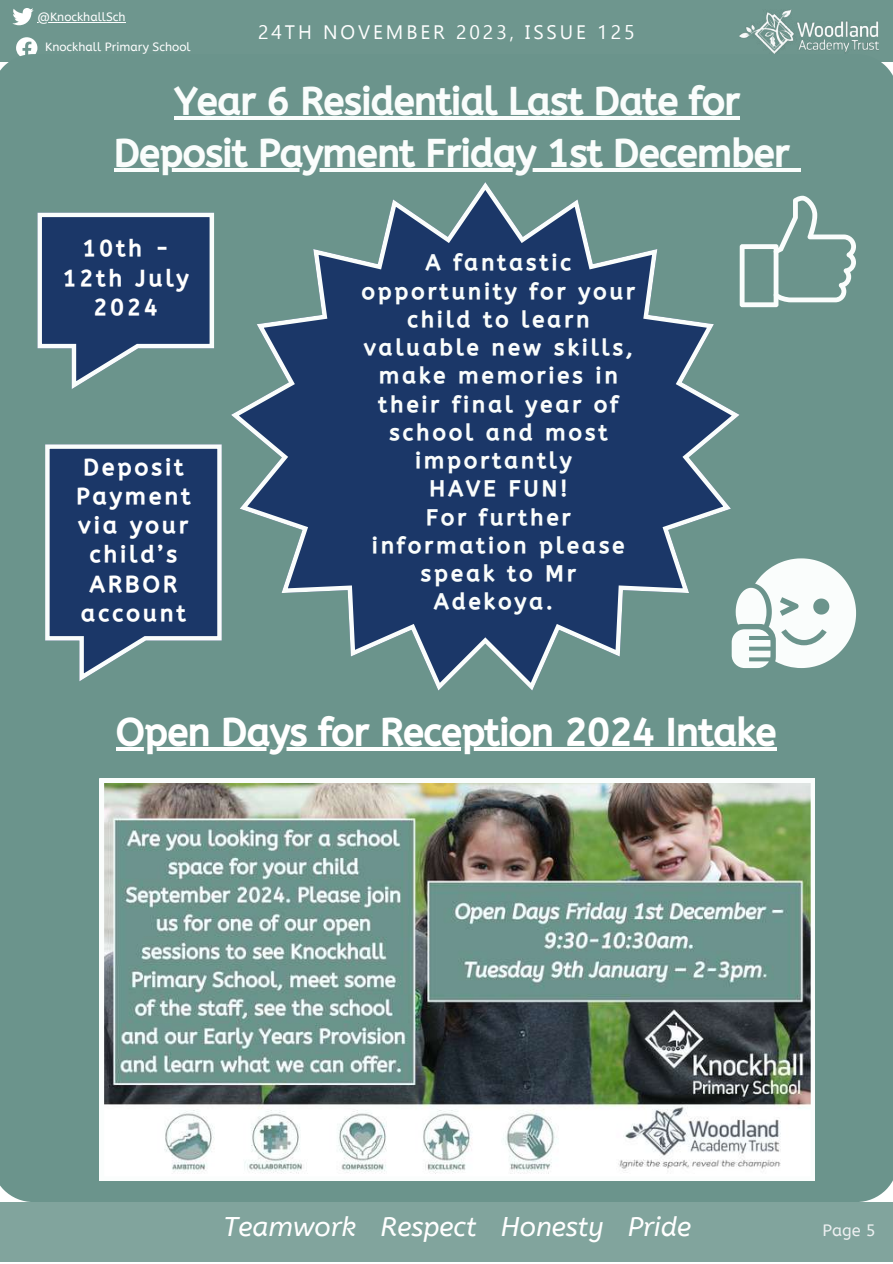
<style>
.page{position:relative;width:893px;height:1264px;background:#fff}
.page>*{position:absolute;margin:0;border:0;box-sizing:border-box;transform-origin:0 0}
.t1{font:37.5px/51.8px "CA Generated";color:#fafdfc;text-align:center}
.t2{font:37.5px "CA Generated";color:#fff}
.t3{font:italic 27px "A Bee Zee";color:#fff}
.t4{font:22.5px/29.2px "CA Generated";letter-spacing:.15em;color:#fff;text-align:center}
.t5{font:21.9px/28.2px "CA Generated";letter-spacing:.15em;color:#fafdfc;text-align:center}
.t6{font:19.5px "Ebrima";letter-spacing:.15em;color:#fff}
.t7{font:16.5px "A Bee Zee";color:#edf0f1}
.t8{font:12px "A Bee Zee";color:#fff}
</style>
<div class="page">
<div style="left:0;top:0;width:892px;height:62px;background:#6b948c"></div>
<div style="left:0;top:1202px;width:892px;height:60px;background:#81a49d"></div>
<svg style="left:12px;top:8px;width:22px;height:17px"></svg>
<svg style="left:16px;top:37px;width:21px;height:17px"></svg>
<img style="left:739px;top:10px;width:138px;height:44px">
<div style="left:0;top:54px;width:892px;height:1147px;background:#6b948c"></div>
<img style="left:100px;top:778px;width:714px;height:402px">
<svg style="left:231px;top:182px;width:508px;height:508px;background:#40607a"></svg>
<svg style="left:37px;top:213px;width:177px;height:176px;background:#3e5a7c"></svg>
<svg style="left:45px;top:444px;width:177px;height:237px;background:#385479"></svg>
<svg style="left:739px;top:196px;width:116px;height:111px;background:#83a69f"></svg>
<svg style="left:731px;top:558px;width:125px;height:110px"></svg>
<hr style="left:116px;top:747px;width:660px;height:4px;background:#fff">
<hr style="left:37px;top:22px;width:89px;height:1px;background:#fff">
<hr style="left:175px;top:116px;width:564px;height:4px;background:#fafdfc">
<hr style="left:114px;top:168px;width:675px;height:3px;background:#fafdfc">
<svg style="left:789px;top:168px;width:11px;height:3px"></svg>
<p class="t8" style="left:37px;top:10px;width:90px">@KnockhallSch</p>
<p class="t8" style="left:45px;top:40px;width:147px">Knockhall Primary School</p>
<p class="t6" style="left:258px;top:18px;width:378px">24TH NOVEMBER 2023, ISSUE 125</p>
<h1 class="t1" style="left:114px;top:76px;width:676px">Year 6 Residential Last Date for<br>Deposit Payment Friday 1st December</h1>
<p class="t6" style="left:284px;top:151px;width:322px">10TH MARCH 2023, ISSUE 97</p>
<p class="t4" style="left:63px;top:234px;width:127px">10th -<br>12th July<br>2024</p>
<p class="t4" style="left:76px;top:452px;width:115px">Deposit<br>Payment via your child’s<br>ARBOR account</p>
<p class="t5" style="left:361px;top:249px;width:275px">A fantastic opportunity for your child to learn valuable new skills, make memories in their final year of school and most importantly<br>HAVE FUN!<br>For further information please speak to Mr<br>Adekoya.</p>
<h1 class="t2" style="left:116px;top:711px;width:661px">Open Days for Reception 2024 Intake</h1>
<p class="t3" style="left:223px;top:1211px;width:469px">Teamwork Respect Honesty Pride</p>
<p class="t7" style="left:822px;top:1220px;width:55px">Page 5</p>
</div>
